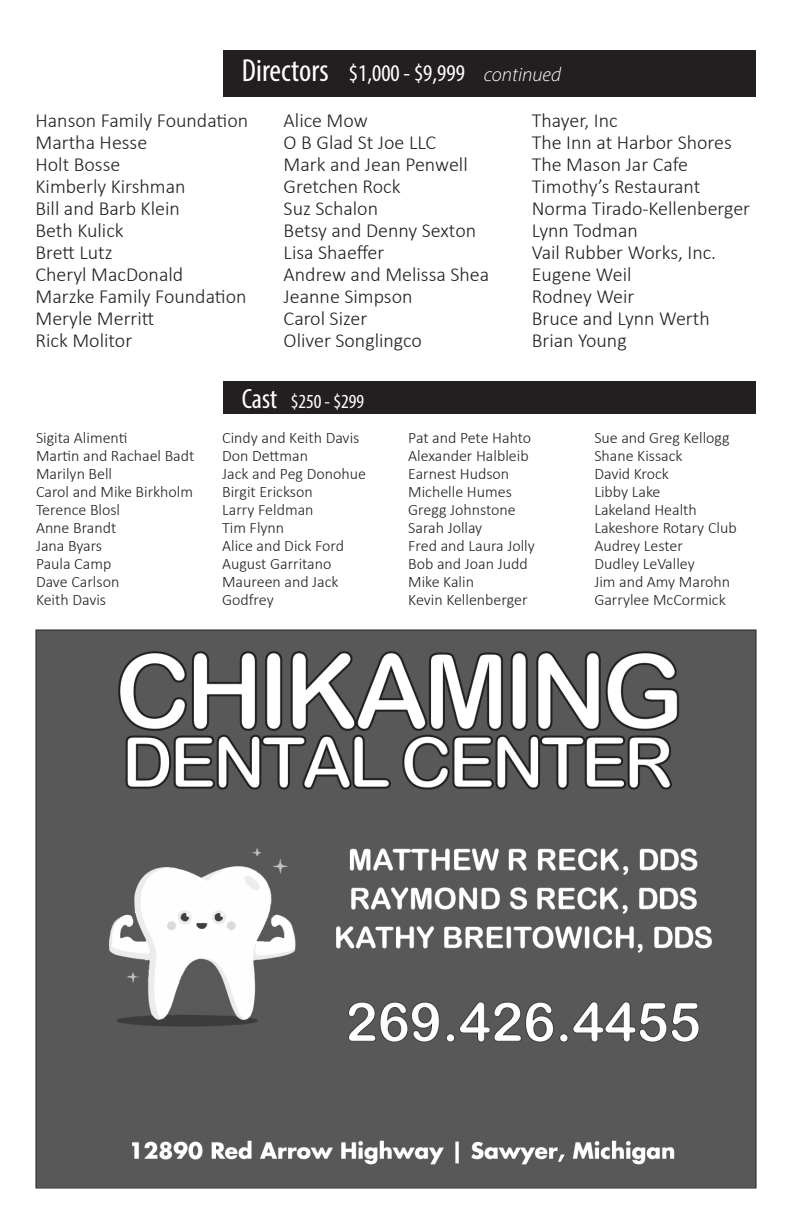
<style>
.page{position:relative;width:792px;height:1224px;background:#fff}
.page>*{position:absolute;margin:0;border:0;box-sizing:border-box;transform-origin:0 0}
.t1{font:24px "Myriad Variable Concept";color:#fff}
.t2{font:300 20px "Calibri";color:#231f20}
.t3{font:20px "Myriad Variable Concept";color:#fff}
.t4{font:300 16px/18px "Calibri";color:#231f20}
.s1{font-size:32px}
.s2{font-style:italic;font-size:20px}
.s3{font-size:28px}
</style>
<div class="page">
<img style="left:38px;top:632px;width:716px;height:554px">
<div style="left:224px;top:382px;width:532px;height:32px;background:#231f20"></div>
<div style="left:224px;top:50px;width:532px;height:47px;background:#231f20"></div>
<p class="t1" style="left:242px;top:59px;width:321px"><span class="s1">Directors</span> $1,000 - $9,999 <span class="s2">continued</span></p>
<p class="t2" style="left:36px;top:108px;width:214px">Hanson Family Foundation</p>
<p class="t2" style="left:36px;top:130px;width:113px">Martha Hesse</p>
<p class="t2" style="left:36px;top:152px;width:86px">Holt Bosse</p>
<p class="t2" style="left:36px;top:174px;width:152px">Kimberly Kirshman</p>
<p class="t2" style="left:36px;top:196px;width:146px">Bill and Barb Klein</p>
<p class="t2" style="left:36px;top:218px;width:90px">Beth Kulick</p>
<p class="t2" style="left:36px;top:240px;width:79px">Brett Lutz</p>
<p class="t2" style="left:36px;top:262px;width:149px">Cheryl MacDonald</p>
<p class="t2" style="left:36px;top:284px;width:213px">Marzke Family Foundation</p>
<p class="t2" style="left:36px;top:306px;width:120px">Meryle Merritt</p>
<p class="t2" style="left:36px;top:328px;width:98px">Rick Molitor</p>
<p class="t2" style="left:284px;top:108px;width:86px">Alice Mow</p>
<p class="t2" style="left:284px;top:130px;width:154px">O B Glad St Joe LLC</p>
<p class="t2" style="left:284px;top:152px;width:186px">Mark and Jean Penwell</p>
<p class="t2" style="left:284px;top:174px;width:118px">Gretchen Rock</p>
<p class="t2" style="left:284px;top:196px;width:96px">Suz Schalon</p>
<p class="t2" style="left:284px;top:218px;width:194px">Betsy and Denny Sexton</p>
<p class="t2" style="left:284px;top:240px;width:102px">Lisa Shaeffer</p>
<p class="t2" style="left:284px;top:262px;width:207px">Andrew and Melissa Shea</p>
<p class="t2" style="left:284px;top:284px;width:130px">Jeanne Simpson</p>
<p class="t2" style="left:284px;top:306px;width:85px">Carol Sizer</p>
<p class="t2" style="left:284px;top:328px;width:140px">Oliver Songlingco</p>
<p class="t3" style="left:242px;top:389px;width:124px"><span class="s3">Cast</span> $250 - $299</p>
<p class="t2" style="left:532px;top:108px;width:87px">Thayer, Inc</p>
<p class="t2" style="left:532px;top:130px;width:201px">The Inn at Harbor Shores</p>
<p class="t2" style="left:532px;top:152px;width:158px">The Mason Jar Cafe</p>
<p class="t2" style="left:532px;top:174px;width:170px">Timothy’s Restaurant</p>
<p class="t2" style="left:532px;top:196px;width:220px">Norma Tirado-Kellenberger</p>
<p class="t2" style="left:532px;top:218px;width:108px">Lynn Todman</p>
<p class="t2" style="left:532px;top:240px;width:186px">Vail Rubber Works, Inc.</p>
<p class="t2" style="left:532px;top:262px;width:101px">Eugene Weil</p>
<p class="t2" style="left:532px;top:284px;width:104px">Rodney Weir</p>
<p class="t2" style="left:532px;top:306px;width:179px">Bruce and Lynn Werth</p>
<p class="t2" style="left:532px;top:328px;width:96px">Brian Young</p>
<p class="t4" style="left:36px;top:428px;width:93px">Sigita Alimenti</p>
<p class="t4" style="left:36px;top:446px;width:160px">Martin and Rachael Badt</p>
<p class="t4" style="left:36px;top:464px;width:78px">Marilyn Bell</p>
<p class="t4" style="left:36px;top:482px;width:159px">Carol and Mike Birkholm</p>
<p class="t4" style="left:36px;top:500px;width:86px">Terence Blosl</p>
<p class="t4" style="left:36px;top:518px;width:82px">Anne Brandt</p>
<p class="t4" style="left:36px;top:536px;width:68px">Jana Byars</p>
<p class="t4" style="left:36px;top:554px;width:77px">Paula Camp</p>
<p class="t4" style="left:36px;top:572px;width:85px">Dave Carlson</p>
<p class="t4" style="left:36px;top:590px;width:72px">Keith Davis</p>
<p class="t4" style="left:222px;top:428px;width:139px">Cindy and Keith Davis</p>
<p class="t4" style="left:222px;top:446px;width:87px">Don Dettman</p>
<p class="t4" style="left:222px;top:464px;width:145px">Jack and Peg Donohue</p>
<p class="t4" style="left:222px;top:482px;width:92px">Birgit Erickson</p>
<p class="t4" style="left:222px;top:500px;width:93px">Larry Feldman</p>
<p class="t4" style="left:222px;top:518px;width:64px">Tim Flynn</p>
<p class="t4" style="left:222px;top:536px;width:123px">Alice and Dick Ford</p>
<p class="t4" style="left:222px;top:554px;width:111px">August Garritano</p>
<p class="t4" style="left:222px;top:572px;width:118px">Maureen and Jack<br>Godfrey</p>
<p class="t4" style="left:408px;top:428px;width:125px">Pat and Pete Hahto</p>
<p class="t4" style="left:408px;top:446px;width:122px">Alexander Halbleib</p>
<p class="t4" style="left:408px;top:464px;width:103px">Earnest Hudson</p>
<p class="t4" style="left:408px;top:482px;width:105px">Michelle Humes</p>
<p class="t4" style="left:408px;top:500px;width:109px">Gregg Johnstone</p>
<p class="t4" style="left:408px;top:518px;width:76px">Sarah Jollay</p>
<p class="t4" style="left:408px;top:536px;width:128px">Fred and Laura Jolly</p>
<p class="t4" style="left:408px;top:554px;width:121px">Bob and Joan Judd</p>
<p class="t4" style="left:408px;top:572px;width:67px">Mike Kalin</p>
<p class="t4" style="left:408px;top:590px;width:121px">Kevin Kellenberger</p>
<p class="t4" style="left:594px;top:428px;width:137px">Sue and Greg Kellogg</p>
<p class="t4" style="left:594px;top:446px;width:90px">Shane Kissack</p>
<p class="t4" style="left:594px;top:464px;width:76px">David Krock</p>
<p class="t4" style="left:594px;top:482px;width:68px">Libby Lake</p>
<p class="t4" style="left:594px;top:500px;width:104px">Lakeland Health</p>
<p class="t4" style="left:594px;top:518px;width:144px">Lakeshore Rotary Club</p>
<p class="t4" style="left:594px;top:536px;width:90px">Audrey Lester</p>
<p class="t4" style="left:594px;top:554px;width:102px">Dudley LeValley</p>
<p class="t4" style="left:594px;top:572px;width:137px">Jim and Amy Marohn</p>
<p class="t4" style="left:594px;top:590px;width:133px">Garrylee McCormick</p>
</div>
